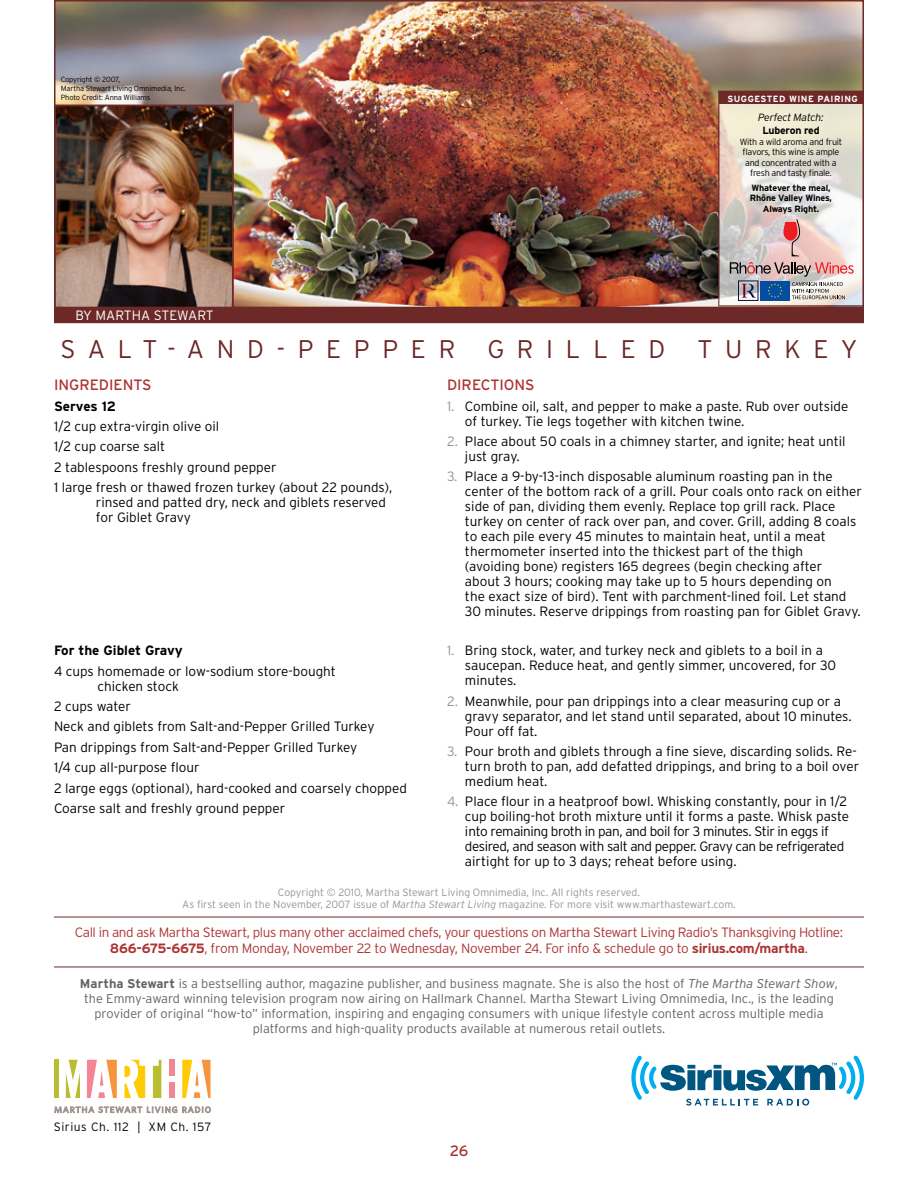
<style>
.page{position:relative;width:918px;height:1188px;background:#fff}
.page>*{position:absolute;margin:0;border:0;box-sizing:border-box;transform-origin:0 0}
.t1{font:300 25.5px "Interstate";letter-spacing:.5em;color:#6d2828}
.t2{font:15px "Interstate";color:#ac3534}
.t3{font:300 13.5px/15px "Interstate";color:#000}
.t4{font:300 13.5px/15px "Interstate";letter-spacing:-.02em;color:#000}
.t5{font:300 13.5px/15.8px "Interstate";letter-spacing:-.03em;color:#ac3534;text-align:center}
.t6{font:700 13.5px "Interstate";color:#000}
.t7{font:300 13.5px "Interstate";color:#fff}
.t8{font:300 12.75px/15px "Interstate";color:#636466;text-align:center}
.t9{font:300 12px "Interstate";letter-spacing:.045em;color:#000}
.t10{font:300 10.5px/12px "Interstate";color:#939598;text-align:center}
.t11{font:italic 300 10.5px "Interstate";letter-spacing:-.02em;color:#000}
.t12{font:700 10.5px "Interstate";letter-spacing:-.02em;color:#000}
.t13{font:300 9px/10.5px "Interstate";letter-spacing:-.03em;color:#000;text-align:center}
.t14{font:700 9px/10.5px "Interstate";letter-spacing:-.02em;color:#000;text-align:center}
.t15{font:700 9px "Interstate";letter-spacing:.05em;color:#fff}
.t16{font:300 7.5px/9px "Interstate";letter-spacing:-.02em;color:#000}
.s1{color:#939598}
.s2{font-style:italic}
.s3{font-weight:700}
</style>
<div class="page">
<svg style="left:631px;top:1056px;width:233px;height:50px"></svg>
<svg style="left:87px;top:1060px;width:30px;height:38px"></svg>
<svg style="left:182px;top:1060px;width:29px;height:38px"></svg>
<div style="left:54px;top:1060px;width:5px;height:38px;background:#b9bd32"></div>
<svg style="left:153px;top:1060px;width:8px;height:38px"></svg>
<svg style="left:66px;top:1060px;width:14px;height:38px"></svg>
<div style="left:169px;top:1060px;width:6px;height:16px;background:#f48594"></div>
<div style="left:169px;top:1083px;width:6px;height:15px;background:#f48594"></div>
<svg style="left:124px;top:1060px;width:21px;height:38px"></svg>
<svg style="left:54px;top:1106px;width:157px;height:7px"></svg>
<img style="left:57px;top:3px;width:804px;height:304px">
<hr style="left:54px;top:917px;width:810px;height:1px;background:#6d2828">
<hr style="left:54px;top:967px;width:810px;height:1px;background:#6d2828">
<img style="left:57px;top:108px;width:174px;height:199px">
<div style="left:54px;top:105px;width:180px;height:207px;border:2px solid #6d2828"></div>
<div style="left:54px;top:307px;width:810px;height:16px;background:#6d2828"></div>
<svg style="left:718px;top:91px;width:146px;height:216px;background:#e0d7ce"></svg>
<div style="left:719px;top:92px;width:145px;height:12px;background:#6d2828"></div>
<svg style="left:783px;top:219px;width:17px;height:37px"></svg>
<div style="left:738px;top:281px;width:20px;height:20px;border:1px solid #0a1047"></div>
<div style="left:760px;top:281px;width:30px;height:19px;background:#034ea2"></div>
<svg style="left:730px;top:262px;width:124px;height:37px"></svg>
<p class="t16" style="left:61px;top:74px;width:126px">Copyright © 2007,<br>Martha Stewart Living Omnimedia, I nc.<br>Photo Credit: Anna Williams</p>
<p class="t7" style="left:76px;top:308px;width:131px">by martha stewart</p>
<p class="t15" style="left:727px;top:94px;width:132px">SUGGESTED WI NE PAI RI NG</p>
<p class="t11" style="left:758px;top:111px;width:67px">Perfect Match:</p>
<p class="t12" style="left:762px;top:125px;width:59px">Luberon red</p>
<p class="t13" style="left:740px;top:136px;width:104px">With a wild aroma and fruit flavors, this wine is ample and concentrated with a fresh and tasty finale.</p>
<p class="t14" style="left:750px;top:182px;width:84px">Whatever the meal,<br>Rhône Valley Wines,<br>Always Right.</p>
<h1 class="t1" style="left:60px;top:334px;width:390px">salt-and -pepper</h1>
<h1 class="t1" style="left:487px;top:334px;width:175px">gr illed</h1>
<h1 class="t1" style="left:697px;top:334px;width:25px">tur</h1>
<h1 class="t1" style="left:785px;top:334px;width:71px">key</h1>
<p class="t2" style="left:54px;top:376px;width:65px">INGREDIENTS</p>
<p class="t6" style="left:54px;top:398px;width:64px">Serves 12</p>
<p class="t3" style="left:54px;top:416px;width:340px;line-height:20.4px">1/2 cup extra-virgin olive oil<br>1/2 cup coarse salt<br>2 tablespoons freshly ground pepper<br>1 large fresh or thawed frozen turkey (about 22 pounds),</p>
<p class="t3" style="left:96px;top:495px;width:292px">rinsed and patted dry, neck and giblets reserved for Giblet Gravy</p>
<p class="t2" style="left:447px;top:376px;width:89px">DIRECTIONS</p>
<p class="t3" style="left:465px;top:398px;width:385px;text-indent:-18px"><span class="s1">1.</span> Combine oil, salt, and pepper to make a paste. Rub over outside of turkey. Tie legs together with kitchen twine.</p>
<p class="t3" style="left:465px;top:434px;width:382px;text-indent:-18px"><span class="s1">2.</span> Place about 50 coals in a chimney starter, and ignite; heat until just gray.</p>
<p class="t3" style="left:465px;top:469px;width:399px;text-indent:-18px"><span class="s1">3.</span> Place a 9-by-13-inch disposable aluminum roasting pan in the center of the bottom rack of a grill. Pour coals onto rack on either side of pan, dividing them evenly. Replace top grill rack. Place turkey on center of rack over pan, and cover. Grill, adding 8 coals to each pile every 45 minutes to maintain heat, until a meat thermometer inserted into the thickest part of the thigh<br>(avoiding bone) registers 165 degrees (begin checking after<br>about 3 hours; cooking may take up to 5 hours depending on<br>the exact size of bird). Tent with parchment-lined foil. Let stand 30 minutes. Reserve drippings from roasting pan for Giblet Gravy.</p>
<p class="t3" style="left:465px;top:643px;width:373px;text-indent:-18px"><span class="s1">1.</span> Bring stock, water, and turkey neck and giblets to a boil in a saucepan. Reduce heat, and gently simmer, uncovered, for 30 minutes.</p>
<p class="t3" style="left:465px;top:693px;width:388px;text-indent:-18px"><span class="s1">2.</span> Meanwhile, pour pan drippings into a clear measuring cup or a gravy separator, and let stand until separated, about 10 minutes.<br>Pour off fat.</p>
<p class="t3" style="left:465px;top:744px;width:396px;text-indent:-18px"><span class="s1">3.</span> Pour broth and giblets through a fine sieve, discarding solids. Re&shy;turn broth to pan, add defatted drippings, and bring to a boil over medium heat.</p>
<p class="t4" style="left:465px;top:794px;width:386px;text-indent:-18px"><span class="s1">4.</span> Place flour in a heatproof bowl. Whisking constantly, pour in 1/2 cup boiling-hot broth mixture until it forms a paste. Whisk paste into remaining broth in pan, and boil for 3 minutes. Stir in eggs if desired, and season with salt and pepper. Gravy can be refrigerated airtight for up to 3 days; reheat before using.</p>
<p class="t6" style="left:54px;top:643px;width:130px">For the Giblet Gravy</p>
<p class="t3" style="left:97px;top:663px;width:240px;text-indent:-43px">4 cups homemade or low-sodium store-bought chicken stock</p>
<p class="t3" style="left:54px;top:696px;width:354px;line-height:20.4px">2 cups water<br>Neck and giblets from Salt-and-Pepper Grilled Turkey<br>Pan drippings from Salt-and-Pepper Grilled Turkey<br>1/4 cup all-purpose flour<br>2 large eggs (optional), hard-cooked and coarsely chopped Coarse salt and freshly ground pepper</p>
<p class="t10" style="left:182px;top:886px;width:555px">Copyright © 2010, Martha Stewart Living Omnimedia, I nc. All rights reserved.<br>As first seen in the N ovember, 2007 issue of <span class="s2">Martha Stewart Living</span> magazine. For more visit www.marthastewart.com.</p>
<p class="t5" style="left:75px;top:925px;width:770px">Call in and ask Martha Stewart, plus many other acclaimed chefs, your questions on Martha Stewart Living Radio’s Thanksgiving Hotline:<br><span class="s3">866-675-6675</span>, from Monday, N ovember 22 to Wednesday, N ovember 24. For info &amp; schedule go to <span class="s3">sirius.com/martha</span>.</p>
<p class="t8" style="left:80px;top:976px;width:760px"><span class="s3">Martha Stewart</span> is a bestselling author, magazine publisher, and business magnate. She is also the host of <span class="s2">The Martha Stewart Show</span>, the Emmy-award winning television program now airing on Hallmark Channel. Martha Stewart Living Omnimedia, I nc., is the leading provider of original “how-to” information, inspiring and engaging consumers with unique lifestyle content across multiple media platforms and high-quality products available at numerous retail outlets.</p>
<p class="t9" style="left:54px;top:1120px;width:159px">Sirius Ch. 112 | XM Ch. 157</p>
<p class="t2" style="left:450px;top:1143px;width:20px">26</p>
</div>
